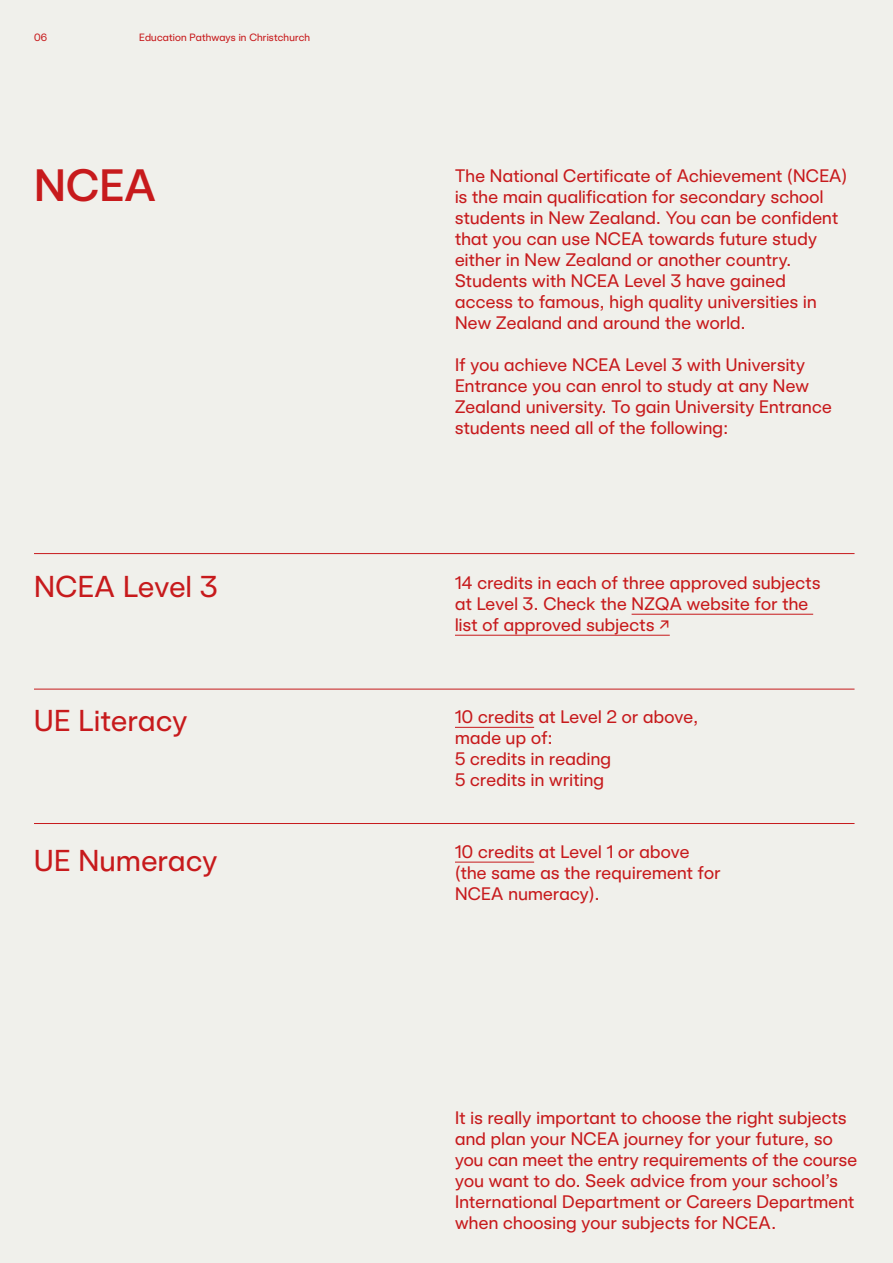
<style>
.page{position:relative;width:893px;height:1263px;background:#f0f0eb}
.page>*{position:absolute;margin:0;border:0;box-sizing:border-box;transform-origin:0 0}
._30_30{font:45px "Universal Sans Display 500";color:#c71a1c}
._20_24{font:30px "Universal Sans Display 400";letter-spacing:.02em;color:#c71a1c}
.Body_Copy_12_14{font:18px/21px "Universal Sans Display 400";letter-spacing:.02em;color:#c71a1c}
.t1{font:10.5px "Universal Sans Display 400";letter-spacing:.02em;color:#c71a1c}
</style>
<div class="page">
<hr style="left:34px;top:553px;width:820px;height:1px;background:#c71a1c">
<hr style="left:34px;top:689px;width:820px;height:1px;background:#c71a1c">
<hr style="left:34px;top:823px;width:820px;height:1px;background:#c71a1c">
<hr style="left:632px;top:614px;width:181px;height:1px;background:#c71a1c">
<hr style="left:455px;top:635px;width:215px;height:1px;background:#c71a1c">
<hr style="left:455px;top:727px;width:79px;height:1px;background:#c71a1c">
<hr style="left:455px;top:862px;width:79px;height:1px;background:#c71a1c">
<p class="t1" style="left:34px;top:32px;width:15px">06</p>
<p class="t1" style="left:139px;top:32px;width:172px">Education Pathways in Christchurch</p>
<p class="_30_30" style="left:34px;top:160px;width:123px">NCEA</p>
<p class="Body_Copy_12_14" style="left:455px;top:165px;width:394px">The National Certificate of Achievement (NCEA) is the main qualification for secondary school students in New Zealand. You can be confident that you can use NCEA towards future study either in New Zealand or another country.<br>Students with NCEA Level 3 have gained access to famous, high quality universities in New Zealand and around the world.</p>
<p class="Body_Copy_12_14" style="left:455px;top:354px;width:378px">If you achieve NCEA Level 3 with University Entrance you can enrol to study at any New Zealand university. To gain University Entrance students need all of the following:</p>
<p class="_20_24" style="left:34px;top:570px;width:185px">NCEA Level 3</p>
<p class="Body_Copy_12_14" style="left:455px;top:572px;width:367px">14 credits in each of three approved subjects at Level 3. Check the NZQA website for the list of approved subjects ↗</p>
<p class="_20_24" style="left:34px;top:704px;width:155px">UE Literacy</p>
<p class="Body_Copy_12_14" style="left:455px;top:706px;width:245px">10 credits at Level 2 or above,</p>
<p class="Body_Copy_12_14" style="left:455px;top:727px;width:99px">made up of:</p>
<p class="Body_Copy_12_14" style="left:455px;top:748px;width:158px">5 credits in reading</p>
<p class="Body_Copy_12_14" style="left:455px;top:769px;width:151px">5 credits in writing</p>
<p class="_20_24" style="left:34px;top:843px;width:185px">UE Numeracy</p>
<p class="Body_Copy_12_14" style="left:455px;top:841px;width:267px">10 credits at Level 1 or above (the same as the requirement for<br>NCEA numeracy).</p>
<p class="Body_Copy_12_14" style="left:455px;top:1107px;width:403px">It is really important to choose the right subjects and plan your NCEA journey for your future, so you can meet the entry requirements of the course you want to do. Seek advice from your school’s International Department or Careers Department when choosing your subjects for NCEA.</p>
</div>
